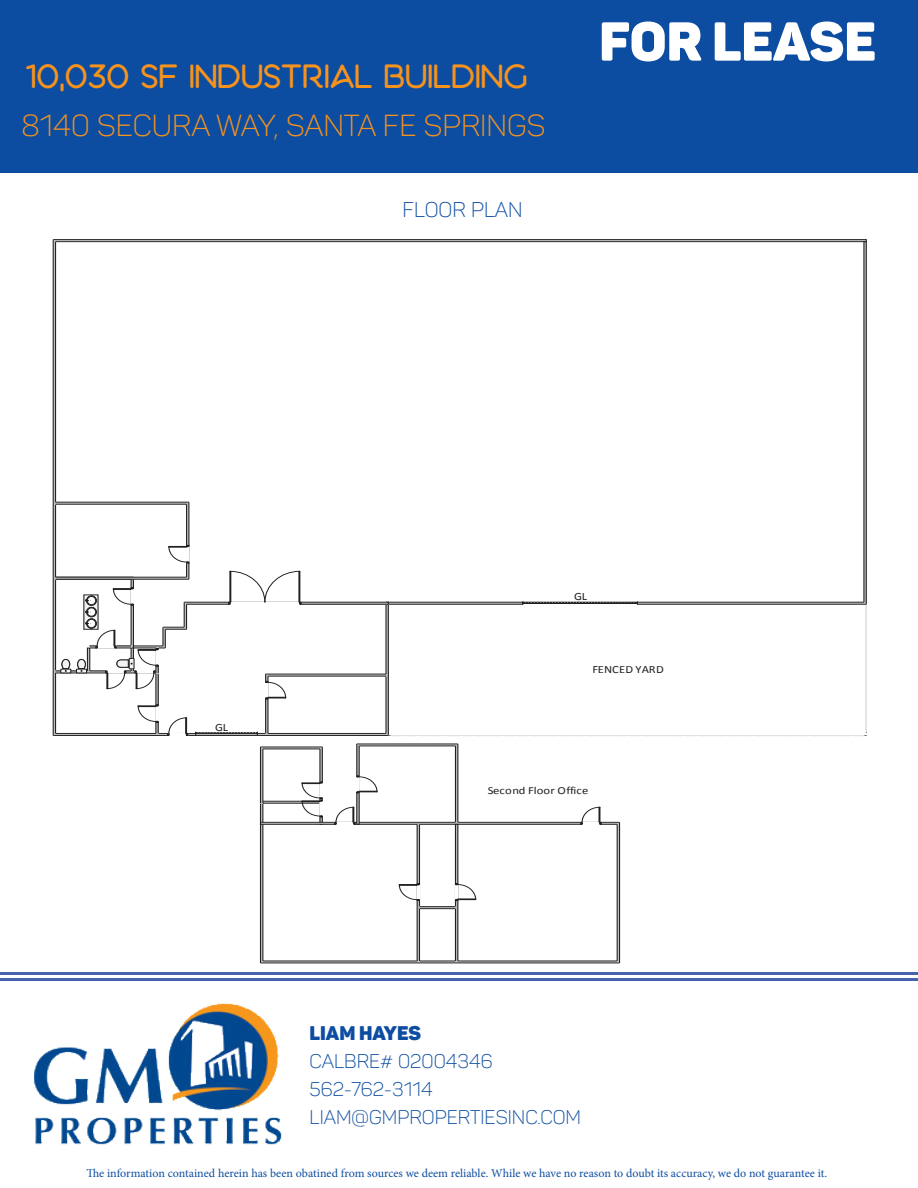
<style>
.page{position:relative;width:918px;height:1188px;background:#fff}
.page>*{position:absolute;margin:0;border:0;box-sizing:border-box;transform-origin:0 0}
.t1{font:54px "Panton Black Caps";color:#fff}
.t2{font:30px "Panton Light Caps";color:#f7931d}
.t3{font:30px "Aquatico";color:#f7931d}
.t4{font:21px "Panton Light Caps";color:#0d4da1}
.t5{font:19.5px "Panton Light Caps";color:#0d4da1}
.t6{font:19.5px "Panton Black Caps";color:#0d4da1}
.t7{font:12px "Minion Pro";color:#0d4da1}
.t8{font:11.1px "Calibri";letter-spacing:.005em;color:#231f20;scale:1.13 1}
.t9{font:10.65px "Calibri";letter-spacing:.01em;color:#231f20;scale:1.18 1}
</style>
<div class="page">
<div style="left:0;top:0;width:918px;height:173px;background:#0d4da1"></div>
<img style="left:34px;top:1003px;width:248px;height:142px">
<hr style="left:0;top:972px;width:918px;height:3px;background:#4962ad">
<hr style="left:0;top:978px;width:918px;height:3px;background:#4962ad">
<svg style="left:53px;top:239px;width:814px;height:497px"></svg>
<hr style="left:260px;top:963px;width:360px;height:1px;background:#231f20">
<svg style="left:260px;top:744px;width:360px;height:219px"></svg>
<hr style="left:420px;top:906px;width:35px;height:1px;background:#231f20">
<hr style="left:420px;top:908px;width:35px;height:1px;background:#231f20">
<p class="t3" style="left:25px;top:61px;width:504px">10,030 SF INDUSTRIAL BUILDING</p>
<p class="t2" style="left:22px;top:108px;width:525px">8140 SECURA WAY, SANTA FE SPRINGS</p>
<p class="t4" style="left:403px;top:197px;width:122px">FLOOR PLAN</p>
<p class="t1" style="left:599px;top:7px;width:278px">FOR LEASE</p>
<p class="t8" style="left:215px;top:720px;width:13px">GL</p>
<p class="t8" style="left:574px;top:590px;width:13px">GL</p>
<p class="t8" style="left:592px;top:662px;width:65px">FENCED YARD</p>
<p class="t9" style="left:488px;top:784px;width:87px">Second Floor Office</p>
<p class="t6" style="left:310px;top:1021px;width:113px">LIAM HAYES</p>
<p class="t5" style="left:310px;top:1050px;width:185px">CALBRE# 02004346</p>
<p class="t5" style="left:310px;top:1078px;width:125px">562-762-3114</p>
<p class="t5" style="left:310px;top:1105px;width:273px">LIAM@GMPROPERTIESINC.COM</p>
<p class="t7" style="left:86px;top:1165px;width:742px">The information contained herein has been obatined from sources we deem reliable. While we have no reason to doubt its accuracy, we do not guarantee it.</p>
</div>
